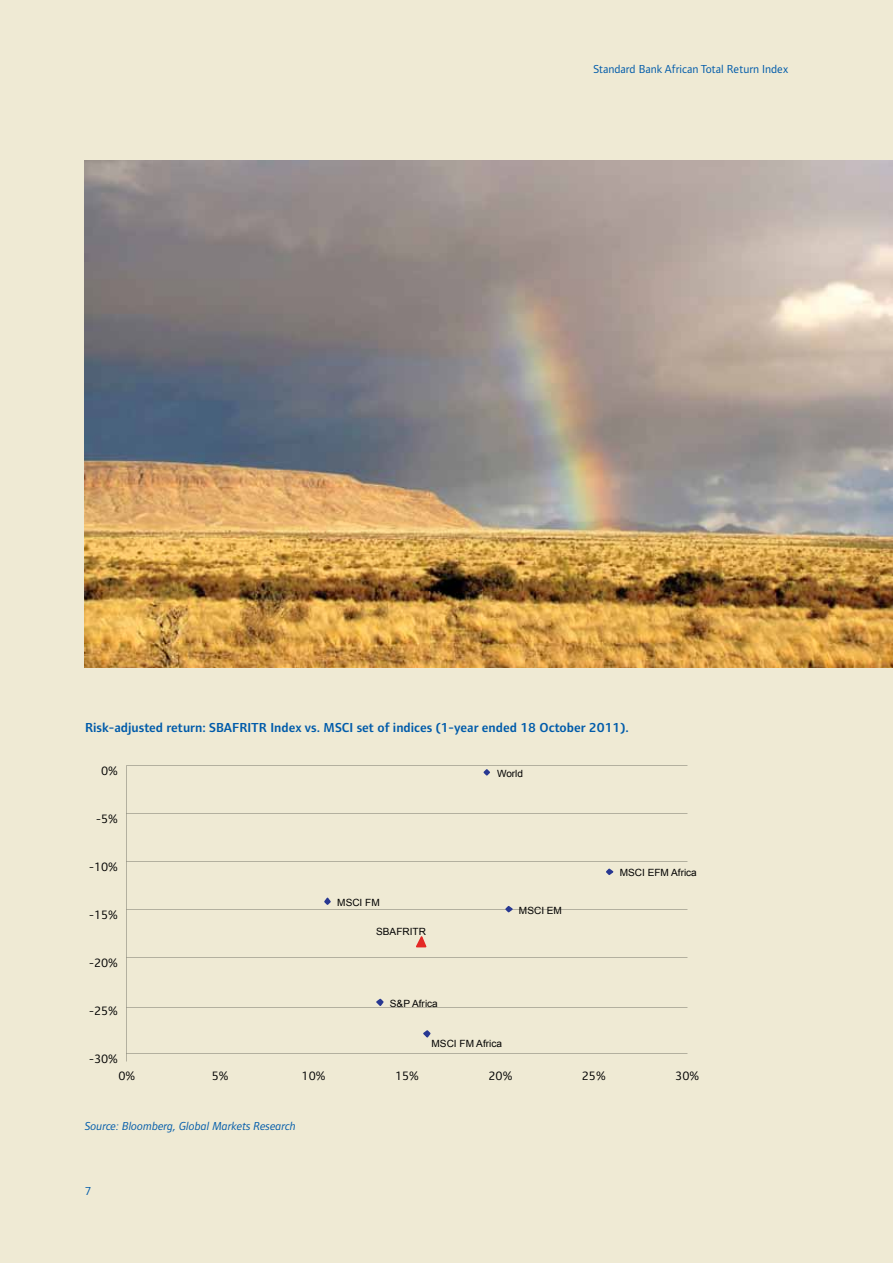
<style>
.page{position:relative;width:893px;height:1263px;background:#efead4}
.page>*{position:absolute;margin:0;border:0;box-sizing:border-box;transform-origin:0 0}
.t1{font:600 13.5px "Standard Bank";color:#005baa}
.t2{font:12.6px "Standard Bank";color:#000}
.t3{font:italic 12px "Standard Bank";color:#005baa}
.t4{font:12px "Standard Bank";color:#005baa}
.t5{font:9.9px "Arial";color:#010101}
</style>
<div class="page">
<img style="left:85px;top:160px;width:808px;height:508px">
<svg style="left:323px;top:769px;width:292px;height:269px"></svg>
<p class="t4" style="left:593px;top:63px;width:196px">Standard Bank African Total Return Index</p>
<p class="t1" style="left:85px;top:721px;width:545px">Risk-adjusted return: SBAFRITR Index vs. MSCI set of indices (1-year ended 18 October 2011).</p>
<p class="t2" style="left:101px;top:764px;width:18px">0%</p>
<p class="t2" style="left:96px;top:813px;width:23px">-5%</p>
<p class="t2" style="left:89px;top:861px;width:30px">-10%</p>
<p class="t2" style="left:89px;top:909px;width:30px">-15%</p>
<p class="t2" style="left:89px;top:957px;width:30px">-20%</p>
<p class="t2" style="left:89px;top:1005px;width:30px">-25%</p>
<p class="t2" style="left:89px;top:1053px;width:30px">-30%</p>
<p class="t5" style="left:337px;top:896px;width:44px">MSCI FM</p>
<p class="t5" style="left:376px;top:925px;width:51px">SBAFRITR</p>
<p class="t5" style="left:390px;top:996px;width:49px">S&amp;P Africa</p>
<p class="t5" style="left:497px;top:767px;width:28px">World</p>
<p class="t5" style="left:519px;top:904px;width:45px">MSCI EM</p>
<p class="t5" style="left:432px;top:1037px;width:72px">MSCI FM Africa</p>
<p class="t5" style="left:620px;top:866px;width:79px">MSCI EFM Africa</p>
<p class="t2" style="left:118px;top:1070px;width:18px">0%</p>
<p class="t2" style="left:212px;top:1070px;width:18px">5%</p>
<p class="t2" style="left:302px;top:1070px;width:25px">10%</p>
<p class="t2" style="left:395px;top:1070px;width:25px">15%</p>
<p class="t2" style="left:488px;top:1070px;width:25px">20%</p>
<p class="t2" style="left:582px;top:1070px;width:25px">25%</p>
<p class="t2" style="left:675px;top:1070px;width:25px">30%</p>
<p class="t3" style="left:85px;top:1120px;width:212px">Source: Bloomberg, Global Markets Research</p>
<p class="t4" style="left:85px;top:1185px;width:8px">7</p>
</div>
